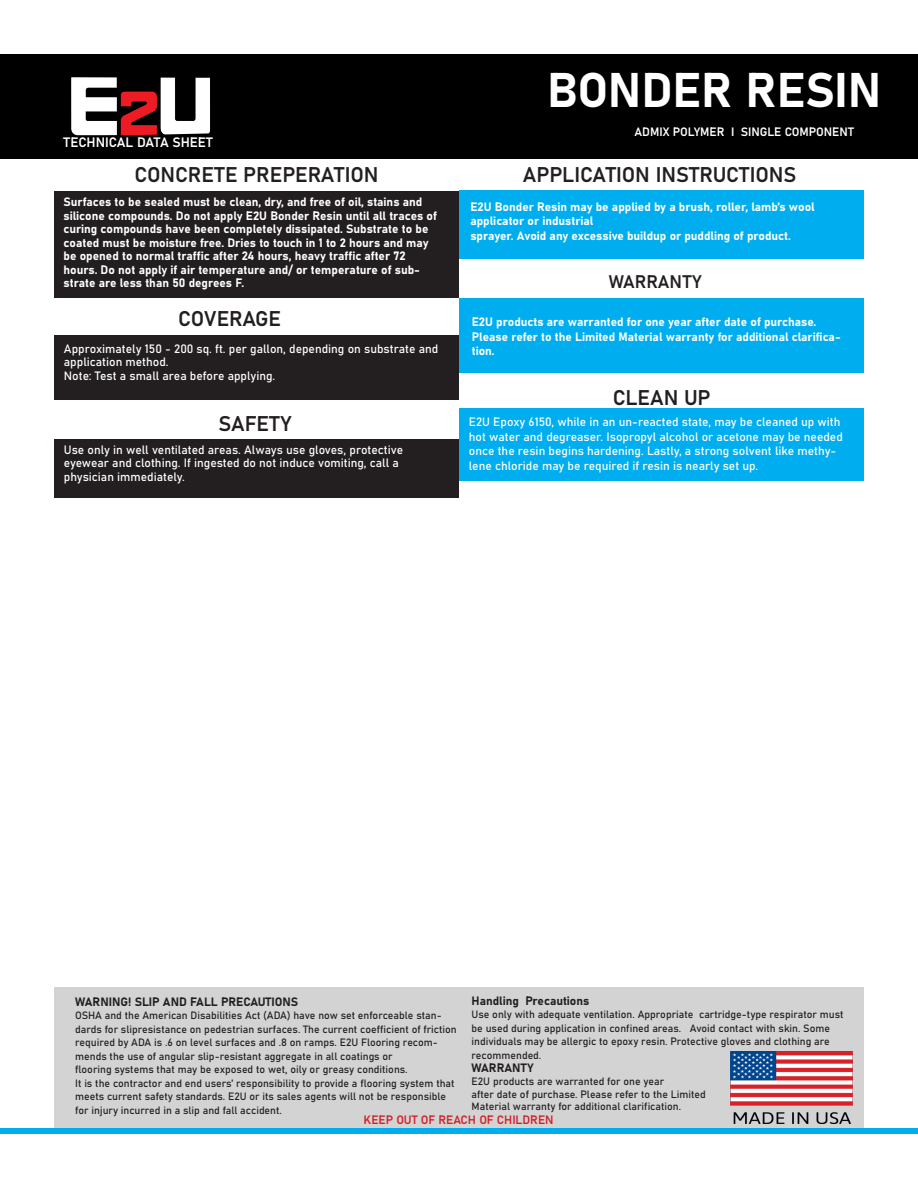
<style>
.page{position:relative;width:918px;height:1188px;background:#fff}
.page>*{position:absolute;margin:0;border:0;box-sizing:border-box;transform-origin:0 0}
.t1{font:48px "Bahnschrift";color:#fff}
.t2{font:21px "Bahnschrift";color:#231f20}
.t3{font:18px "Bahnschrift";color:#231f20}
.t4{font:13.5px "Bahnschrift";color:#fff}
.t5{font:12px/14.4px "Bahnschrift";color:#fff}
.t6{font:12px "Bahnschrift";color:#231f20}
.t7{font:12px "Bahnschrift";color:#d1232a}
.t8{font:10.5px/13.5px "Bahnschrift";color:#231f20}
</style>
<div class="page">
<div style="left:54px;top:335px;width:405px;height:65px;background:#231f20"></div>
<div style="left:459px;top:299px;width:405px;height:74px;background:#00aeef"></div>
<div style="left:54px;top:988px;width:810px;height:146px;background:#d3d3d3"></div>
<div style="left:459px;top:408px;width:405px;height:73px;background:#00aeef"></div>
<div style="left:54px;top:191px;width:405px;height:106px;background:#231f20"></div>
<div style="left:54px;top:439px;width:405px;height:59px;background:#231f20"></div>
<div style="left:459px;top:191px;width:405px;height:68px;background:#00aeef"></div>
<div style="left:0;top:54px;width:918px;height:105px;background:#000"></div>
<div style="left:0;top:1128px;width:918px;height:6px;background:#00aeef"></div>
<img style="left:731px;top:1052px;width:121px;height:72px">
<img style="left:71px;top:77px;width:140px;height:59px">
<p class="t4" style="left:64px;top:132px;width:151px">TECHNICAL DATA SHEET</p>
<p class="t1" style="left:547px;top:53px;width:336px">BONDER RESIN</p>
<p class="t5" style="left:635px;top:123px;width:221px">ADMIX POLYMER I SINGLE COMPONENT</p>
<p class="t2" style="left:134px;top:159px;width:246px">CONCRETE PREPERATION</p>
<p class="t2" style="left:523px;top:159px;width:275px">APPLICATION INSTRUCTIONS</p>
<p class="t5" style="left:64px;top:194px;width:360px">Surfaces to be sealed must be clean, dry, and free of oil, stains and</p>
<p class="t5" style="left:64px;top:207px;width:375px">silicone compounds. Do not apply E2U Bonder Resin until all traces of</p>
<p class="t5" style="left:64px;top:221px;width:366px">curing compounds have been completely dissipated. Substrate to be</p>
<p class="t5" style="left:64px;top:235px;width:366px;line-height:13.5px">coated must be moisture free. Dries to touch in 1 to 2 hours and may be opened to normal traffic after 24 hours, heavy traffic after 72 hours. Do not apply if air temperature and/ or temperature of sub&shy;strate are less than 50 degrees F.</p>
<p class="t2" style="left:178px;top:303px;width:105px">COVERAGE</p>
<p class="t5" style="left:64px;top:340px;width:376px">Approximately 150 - 200 sq. ft. per gallon, depending on substrate and</p>
<p class="t5" style="left:64px;top:354px;width:106px">application method.</p>
<p class="t5" style="left:64px;top:367px;width:213px">Note: Test a small area before applying.</p>
<p class="t2" style="left:218px;top:407px;width:75px">SAFETY</p>
<p class="t5" style="left:64px;top:442px;width:341px">Use only in well ventilated areas. Always use gloves, protective</p>
<p class="t5" style="left:64px;top:455px;width:336px">eyewear and clothing. If ingested do not induce vomiting, call a</p>
<p class="t5" style="left:64px;top:469px;width:122px">physician immediately.</p>
<p class="t5" style="left:470px;top:199px;width:346px">E2U Bonder Resin may be applied by a brush, roller, lamb’s wool applicator or industrial</p>
<p class="t5" style="left:470px;top:227px;width:322px">sprayer. Avoid any excessive buildup or puddling of product.</p>
<p class="t3" style="left:609px;top:268px;width:94px">WARRANTY</p>
<p class="t5" style="left:472px;top:314px;width:346px">E2U products are warranted for one year after date of purchase.</p>
<p class="t5" style="left:472px;top:329px;width:370px">Please refer to the Limited Material warranty for additional clarifica&shy;tion.</p>
<p class="t2" style="left:613px;top:382px;width:99px">CLEAN UP</p>
<p class="t5" style="left:469px;top:414px;width:376px">E2U Epoxy 6150, while in an un-reacted state, may be cleaned up with hot water and degreaser. Isopropyl alcohol or acetone may be needed once the resin begins hardening. Lastly, a strong solvent like methy&shy;lene chloride may be required if resin is nearly set up.</p>
<p class="t6" style="left:472px;top:992px;width:119px">Handling Precautions</p>
<p class="t8" style="left:472px;top:1007px;width:374px">Use only with adequate ventilation. Appropriate cartridge-type respirator must be used during application in confined areas. Avoid contact with skin. Some individuals may be allergic to epoxy resin. Protective gloves and clothing are recommended.</p>
<p class="t6" style="left:472px;top:1059px;width:63px">WARRANTY</p>
<p class="t8" style="left:472px;top:1074px;width:194px">E2U products are warranted for one year</p>
<p class="t8" style="left:472px;top:1086px;width:236px">after date of purchase. Please refer to the Limited</p>
<p class="t8" style="left:472px;top:1099px;width:211px">Material warranty for additional clarification.</p>
<p class="t6" style="left:75px;top:993px;width:225px">WARNING! SLIP AND FALL PRECAUTIONS</p>
<p class="t8" style="left:75px;top:1008px;width:383px">OSHA and the American Disabilities Act (ADA) have now set enforceable stan&shy;dards for slipresistance on pedestrian surfaces. The current coefficient of friction required by ADA is .6 on level surfaces and .8 on ramps. E2U Flooring recom&shy;mends the use of angular slip-resistant aggregate in all coatings or</p>
<p class="t8" style="left:75px;top:1062px;width:381px">flooring systems that may be exposed to wet, oily or greasy conditions.<br>It is the contractor and end users’ responsibility to provide a flooring system that meets current safety standards. E2U or its sales agents will not be responsible for injury incurred in a slip and fall accident.</p>
<p class="t7" style="left:364px;top:1110px;width:192px">KEEP OUT OF REACH OF CHILDREN</p>
</div>
